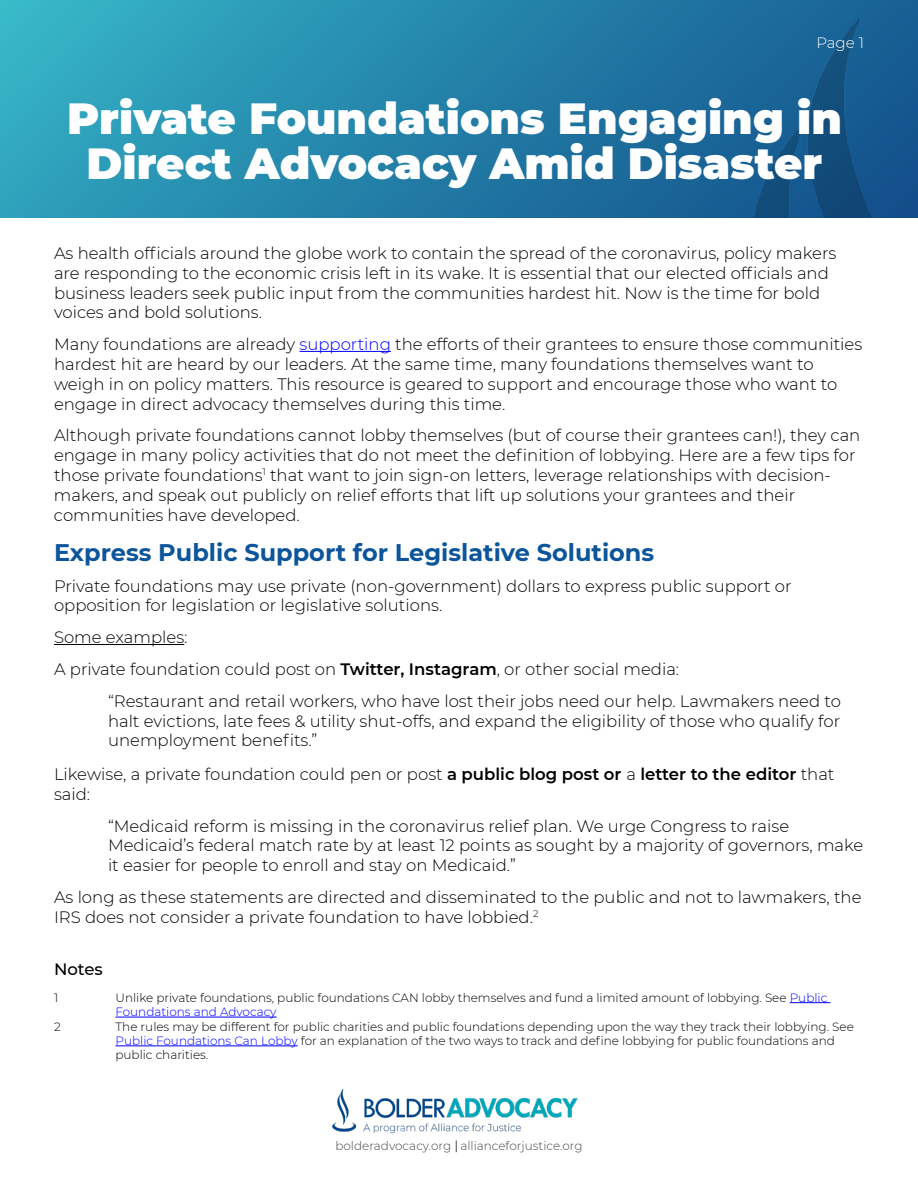
<style>
.page{position:relative;width:918px;height:1188px;background:#fff}
.page>*{position:absolute;margin:0;border:0;box-sizing:border-box;transform-origin:0 0}
.t1{font:900 43.5px/45px "Montserrat";color:#fff;text-align:center}
.t2{font:700 24px "Montserrat";color:#0d559b}
.t3{font:300 16.5px/19.8px "Montserrat";color:#000}
.t4{font:500 16.5px "Montserrat";color:#000}
.t5{font:300 15px "Montserrat";color:#fff}
.t6{font:300 12px/14.4px "Montserrat";color:#000}
.t7{font:300 12px "Montserrat";color:#4a4a4b}
.s1{color:#00f}
.s2{font-weight:600}
</style>
<div class="page">
<svg style="left:0;top:0;width:918px;height:217px;background:#268aad"></svg>
<img style="left:665px;top:19px;width:253px;height:198px">
<hr style="left:300px;top:351px;width:91px;height:1px;background:#00f">
<hr style="left:54px;top:644px;width:130px;height:1px;background:#000">
<hr style="left:790px;top:1002px;width:40px;height:1px;background:#00f">
<hr style="left:116px;top:1017px;width:161px;height:1px;background:#00f">
<hr style="left:116px;top:1046px;width:182px;height:1px;background:#00f">
<svg style="left:456px;top:1140px;width:1px;height:12px"></svg>
<img style="left:333px;top:1089px;width:245px;height:45px">
<p class="t5" style="left:816px;top:32px;width:49px">Page 1</p>
<h1 class="t1" style="left:67px;top:93px;width:776px">Private Foundations Engaging in<br>Direct Advocacy Amid Disaster</h1>
<p class="t3" style="left:54px;top:243px;width:784px">As health officials around the globe work to contain the spread of the coronavirus, policy makers are responding to the economic crisis left in its wake. It is essential that our elected officials and business leaders seek public input from the communities hardest hit. Now is the time for bold voices and bold solutions.</p>
<p class="t3" style="left:54px;top:334px;width:810px">Many foundations are already <span class="s1">supporting</span> the efforts of their grantees to ensure those communities hardest hit are heard by our leaders. At the same time, many foundations themselves want to weigh in on policy matters. This resource is geared to support and encourage those who want to engage in direct advocacy themselves during this time.</p>
<p class="t3" style="left:54px;top:425px;width:808px">Although private foundations cannot lobby themselves (but of course their grantees can!), they can engage in many policy activities that do not meet the definition of lobbying. Here are a few tips for those private foundations<sup>1</sup> that want to join sign-on letters, leverage relationships with decision&shy;makers, and speak out publicly on relief efforts that lift up solutions your grantees and their communities have developed.</p>
<h2 class="t2" style="left:54px;top:536px;width:602px">Express Public Support for Legislative Solutions</h2>
<p class="t3" style="left:54px;top:575px;width:739px">Private foundations may use private (non-government) dollars to express public support or opposition for legislation or legislative solutions.</p>
<p class="t3" style="left:54px;top:627px;width:135px">Some examples:</p>
<p class="t3" style="left:54px;top:659px;width:627px">A private foundation could post on <span class="s2">Twitter, Instagram</span>, or other social media:</p>
<p class="t3" style="left:108px;top:691px;width:734px">“Restaurant and retail workers, who have lost their jobs need our help. Lawmakers need to</p>
<p class="t3" style="left:108px;top:710px;width:734px">halt evictions, late fees &amp; utility shut-offs, and expand the eligibility of those who qualify for unemployment benefits.”</p>
<p class="t3" style="left:54px;top:764px;width:782px">Likewise, a private foundation could pen or post <span class="s2">a public blog post or</span> a <span class="s2">letter to the editor</span> that said:</p>
<p class="t3" style="left:108px;top:815px;width:757px">“Medicaid reform is missing in the coronavirus relief plan. We urge Congress to raise<br>Medicaid’s federal match rate by at least 12 points as sought by a majority of governors, make it easier for people to enroll and stay on Medicaid.”</p>
<p class="t3" style="left:54px;top:887px;width:809px">As long as these statements are directed and disseminated to the public and not to lawmakers, the<br>IRS does not consider a private foundation to have lobbied.<sup>2</sup></p>
<p class="t4" style="left:54px;top:958px;width:50px">Notes</p>
<p class="t6" style="left:54px;top:990px;width:6px">1</p>
<p class="t6" style="left:116px;top:990px;width:713px">Unlike private foundations, public foundations CAN lobby themselves and fund a limited amount of lobbying. See <span class="s1">Public<br>Foundations and Advocacy</span></p>
<p class="t6" style="left:54px;top:1019px;width:8px">2</p>
<p class="t6" style="left:116px;top:1019px;width:740px">The rules may be different for public charities and public foundations depending upon the way they track their lobbying. See<br><span class="s1">Public Foundations Can Lobby</span> for an explanation of the two ways to track and define lobbying for public foundations and public charities.</p>
<p class="t7" style="left:335px;top:1138px;width:249px">bolderadvocacy.org allianceforjustice.org</p>
</div>
